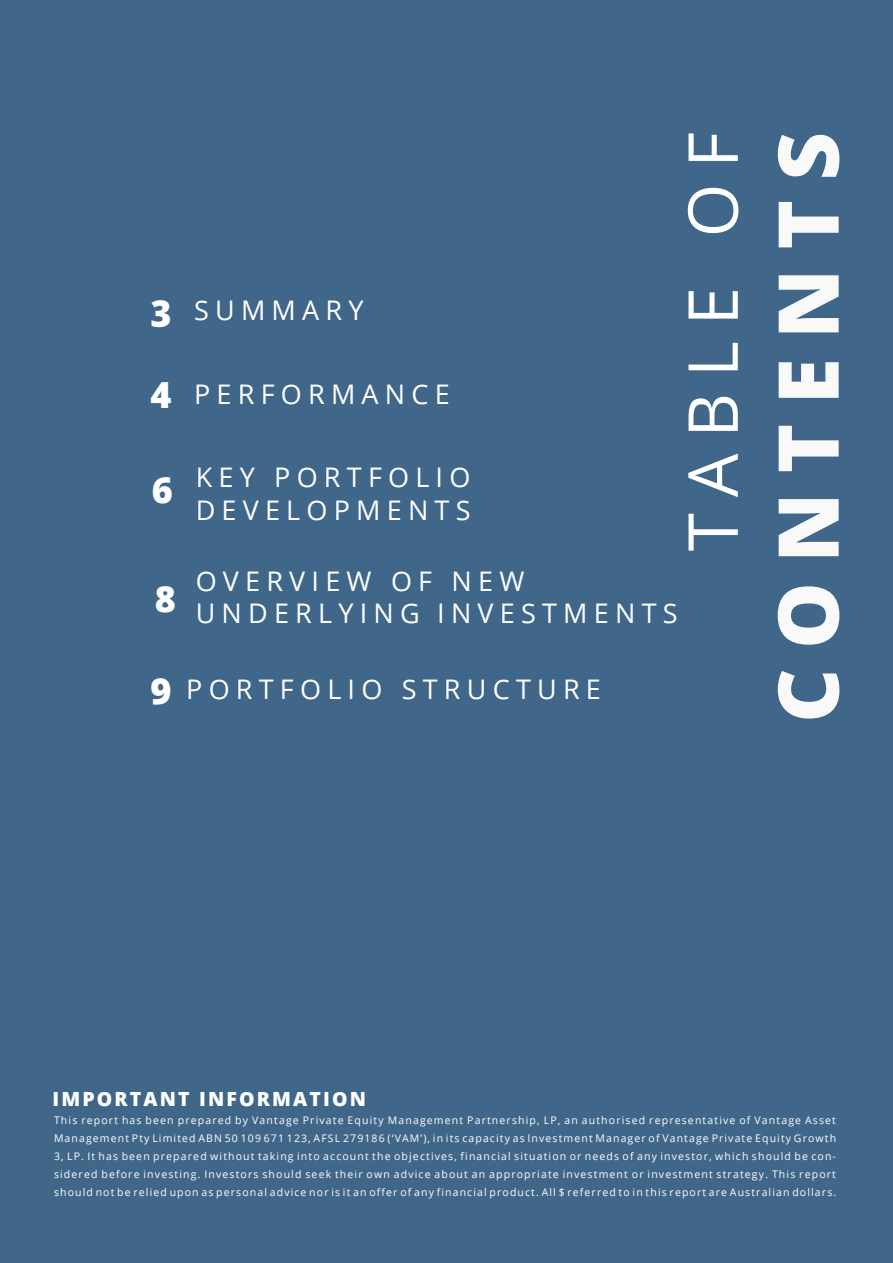
<style>
.page{position:relative;width:893px;height:1263px;background:#40678a}
.page>*{position:absolute;margin:0;border:0;box-sizing:border-box;transform-origin:0 0}
.t1{font:800 84px "Open Sans";letter-spacing:.23em;color:#faf9fa}
.t2{font:69px "Open Sans";letter-spacing:.23em;color:#fff}
.t3{font:800 36px "Open Sans";color:#fff}
.t4{font:27px/32.4px "Open Sans";letter-spacing:.23em;color:#fff}
.t5{font:800 19.5px "Open Sans";letter-spacing:.11em;color:#fff}
.t6{font:10.5px/18px "Open Sans";letter-spacing:.105em;color:#fff;text-align:justify}
</style>
<div class="page">
<p class="t3" style="left:150px;top:281px;width:23px">3</p>
<p class="t4" style="left:194px;top:293px;width:171px">SUMMARY</p>
<p class="t3" style="left:150px;top:367px;width:23px">4</p>
<p class="t4" style="left:194px;top:377px;width:257px">PERFORMANCE</p>
<p class="t3" style="left:152px;top:462px;width:23px">6</p>
<p class="t3" style="left:155px;top:572px;width:23px">8</p>
<p class="t4" style="left:196px;top:461px;width:276px">KEY PORTFOLIO<br>DEVELOPMENTS</p>
<p class="t4" style="left:196px;top:564px;width:483px">OVERVIEW OF NEW<br>UNDERLYING INVESTMENTS</p>
<p class="t3" style="left:150px;top:658px;width:23px">9</p>
<p class="t4" style="left:186px;top:672px;width:416px">PORTFOLIO STRUCTURE</p>
<p class="t2" style="left:665px;top:551px;width:421px;rotate:-90deg">TABLE OF</p>
<p class="t1" style="left:744px;top:723px;width:592px;rotate:-90deg">CONTENTS</p>
<p class="t5" style="left:52px;top:1084px;width:315px">IMPORTANT INFORMATION</p>
<p class="t6" style="left:54px;top:1111px;width:784px">This report has been prepared by Vantage Private Equity Management Partnership, LP, an authorised representative of Vantage Asset Management Pty Limited ABN 50 109 671 123, AFSL 279186 (‘VAM’), in its capacity as Investment Manager of Vantage Private Equity Growth 3, LP. It has been prepared without taking into account the objectives, financial situation or needs of any investor, which should be con&shy;sidered before investing. Investors should seek their own advice about an appropriate investment or investment strategy. This report should not be relied upon as personal advice nor is it an offer of any financial product. All $ referred to in this report are Australian dollars.</p>
</div>
